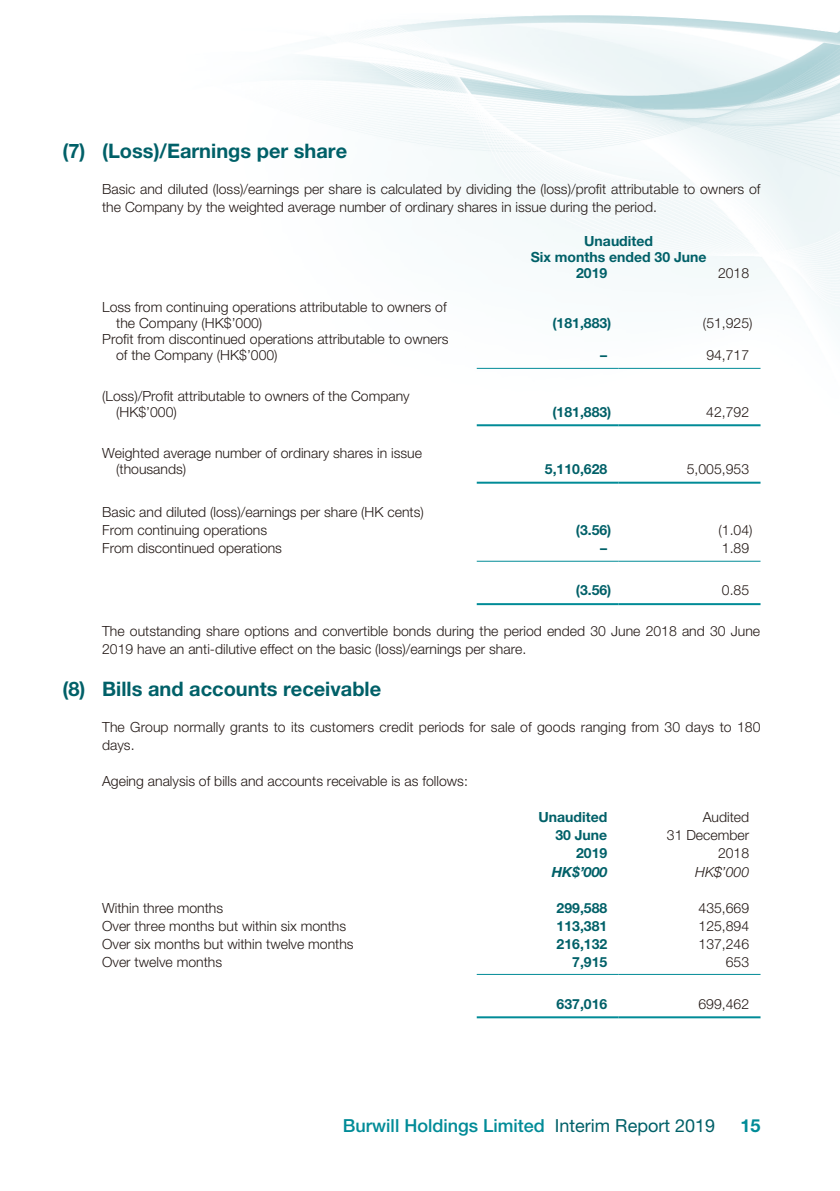
<style>
.page{position:relative;width:840px;height:1191px;background:#fff}
.page>*{position:absolute;margin:0;border:0;box-sizing:border-box;transform-origin:0 0}
.t1{font:700 20px "Helvetica Neue LT Std";color:#006068}
.t2{font:500 18px "Helvetica Neue LT Std";color:#008b97}
.t3{font:700 18px "Helvetica Neue LT Std";color:#008b97}
.t4{font:300 14px/18px "Helvetica Neue LT Std";color:#231916}
.t5{font:700 14px/18px "Helvetica Neue LT Std";color:#006068;text-align:right}
.t6{font:italic 700 14px "Helvetica Neue LT Std";color:#006068}
.t7{font:italic 300 14px "Helvetica Neue LT Std";color:#231916}
.s1{font-weight:400;color:#006068}
</style>
<div class="page">
<img style="left:292px;top:15px;width:547px;height:1004px">
<hr style="left:476px;top:368px;width:142px;height:1px;background:#008b97">
<hr style="left:618px;top:368px;width:142px;height:1px;background:#008b97">
<hr style="left:476px;top:424px;width:142px;height:2px;background:#008b97">
<hr style="left:618px;top:424px;width:142px;height:2px;background:#008b97">
<hr style="left:476px;top:482px;width:142px;height:2px;background:#008b97">
<hr style="left:618px;top:482px;width:142px;height:2px;background:#008b97">
<hr style="left:476px;top:561px;width:142px;height:1px;background:#008b97">
<hr style="left:618px;top:561px;width:142px;height:1px;background:#008b97">
<hr style="left:476px;top:603px;width:142px;height:2px;background:#008b97">
<hr style="left:618px;top:603px;width:142px;height:2px;background:#008b97">
<hr style="left:476px;top:974px;width:142px;height:1px;background:#008b97">
<hr style="left:618px;top:974px;width:142px;height:1px;background:#008b97">
<hr style="left:476px;top:1016px;width:142px;height:2px;background:#008b97">
<hr style="left:618px;top:1016px;width:142px;height:2px;background:#008b97">
<h1 class="t1" style="left:62px;top:139px;width:286px">(7) (Loss)/Earnings per share</h1>
<p class="t4" style="left:102px;top:180px;width:659px">Basic and diluted (loss)/earnings per share is calculated by dividing the (loss)/profit attributable to owners of the Company by the weighted average number of ordinary shares in issue during the period.</p>
<p class="t5" style="left:584px;top:232px;width:70px">Unaudited</p>
<p class="t5" style="left:530px;top:248px;width:177px">Six months ended 30 June</p>
<p class="t5" style="left:575px;top:264px;width:33px">2019</p>
<p class="t4" style="left:717px;top:264px;width:33px">2018</p>
<p class="t4" style="left:116px;top:299px;width:332px;line-height:16px;text-indent:-14px">Loss from continuing operations attributable to owners of the Company (HK$’000)</p>
<p class="t5" style="left:552px;top:314px;width:60px">(181,883)</p>
<p class="t4" style="left:702px;top:314px;width:51px">(51,925)</p>
<p class="t4" style="left:116px;top:331px;width:334px;line-height:16px;text-indent:-14px">Profit from discontinued operations attributable to owners of the Company (HK$’000)</p>
<p class="t4" style="left:116px;top:387px;width:295px;line-height:16px;text-indent:-14px">(Loss)/Profit attributable to owners of the Company (HK$’000)</p>
<p class="t4" style="left:116px;top:444px;width:307px;line-height:16px;text-indent:-14px">Weighted average number of ordinary shares in issue (thousands)</p>
<p class="t4" style="left:102px;top:503px;width:323px">Basic and diluted (loss)/earnings per share (HK cents)<br>From continuing operations</p>
<p class="t5" style="left:600px;top:346px;width:8px">–</p>
<p class="t4" style="left:706px;top:346px;width:44px">94,717</p>
<p class="t5" style="left:552px;top:402px;width:60px">(181,883)</p>
<p class="t4" style="left:706px;top:402px;width:44px">42,792</p>
<p class="t5" style="left:544px;top:459px;width:64px">5,110,628</p>
<p class="t4" style="left:686px;top:459px;width:64px">5,005,953</p>
<p class="t5" style="left:575px;top:521px;width:37px">(3.56)</p>
<p class="t4" style="left:718px;top:521px;width:35px">(1.04)</p>
<p class="t4" style="left:102px;top:539px;width:181px">From discontinued operations</p>
<p class="t5" style="left:600px;top:539px;width:8px">–</p>
<p class="t4" style="left:721px;top:539px;width:29px">1.89</p>
<p class="t5" style="left:575px;top:581px;width:37px">(3.56)</p>
<p class="t4" style="left:721px;top:581px;width:29px">0.85</p>
<p class="t4" style="left:102px;top:622px;width:659px">The outstanding share options and convertible bonds during the period ended 30 June 2018 and 30 June<br>2019 have an anti-dilutive effect on the basic (loss)/earnings per share.</p>
<h1 class="t1" style="left:62px;top:677px;width:320px">(8) Bills and accounts receivable</h1>
<p class="t4" style="left:102px;top:718px;width:659px">The Group normally grants to its customers credit periods for sale of goods ranging from 30 days to 180 days.</p>
<p class="t4" style="left:102px;top:772px;width:367px">Ageing analysis of bills and accounts receivable is as follows:</p>
<p class="t5" style="left:538px;top:808px;width:70px">Unaudited<br>30 June<br>2019</p>
<p class="t4" style="left:666px;top:808px;width:84px;text-align:right">Audited<br>31 December<br>2018</p>
<p class="t6" style="left:551px;top:863px;width:57px">HK$’000</p>
<p class="t7" style="left:694px;top:863px;width:55px">HK$’000</p>
<p class="t4" style="left:102px;top:898px;width:122px">Within three months</p>
<p class="t5" style="left:556px;top:898px;width:52px">299,588</p>
<p class="t4" style="left:698px;top:898px;width:52px">435,669</p>
<p class="t4" style="left:102px;top:916px;width:245px">Over three months but within six months</p>
<p class="t5" style="left:556px;top:916px;width:52px">113,381</p>
<p class="t4" style="left:698px;top:916px;width:52px">125,894</p>
<p class="t4" style="left:102px;top:934px;width:253px">Over six months but within twelve months</p>
<p class="t5" style="left:556px;top:934px;width:52px">216,132</p>
<p class="t4" style="left:698px;top:934px;width:52px">137,246</p>
<p class="t4" style="left:102px;top:952px;width:121px">Over twelve months</p>
<p class="t5" style="left:572px;top:952px;width:37px">7,915</p>
<p class="t4" style="left:725px;top:952px;width:25px">653</p>
<p class="t5" style="left:556px;top:994px;width:52px">637,016</p>
<p class="t4" style="left:698px;top:994px;width:52px">699,462</p>
<p class="t2" style="left:343px;top:1115px;width:373px">Burwill Holdings Limited <span class="s1">Interim Report 2019</span></p>
<p class="t3" style="left:740px;top:1114px;width:22px">15</p>
</div>
